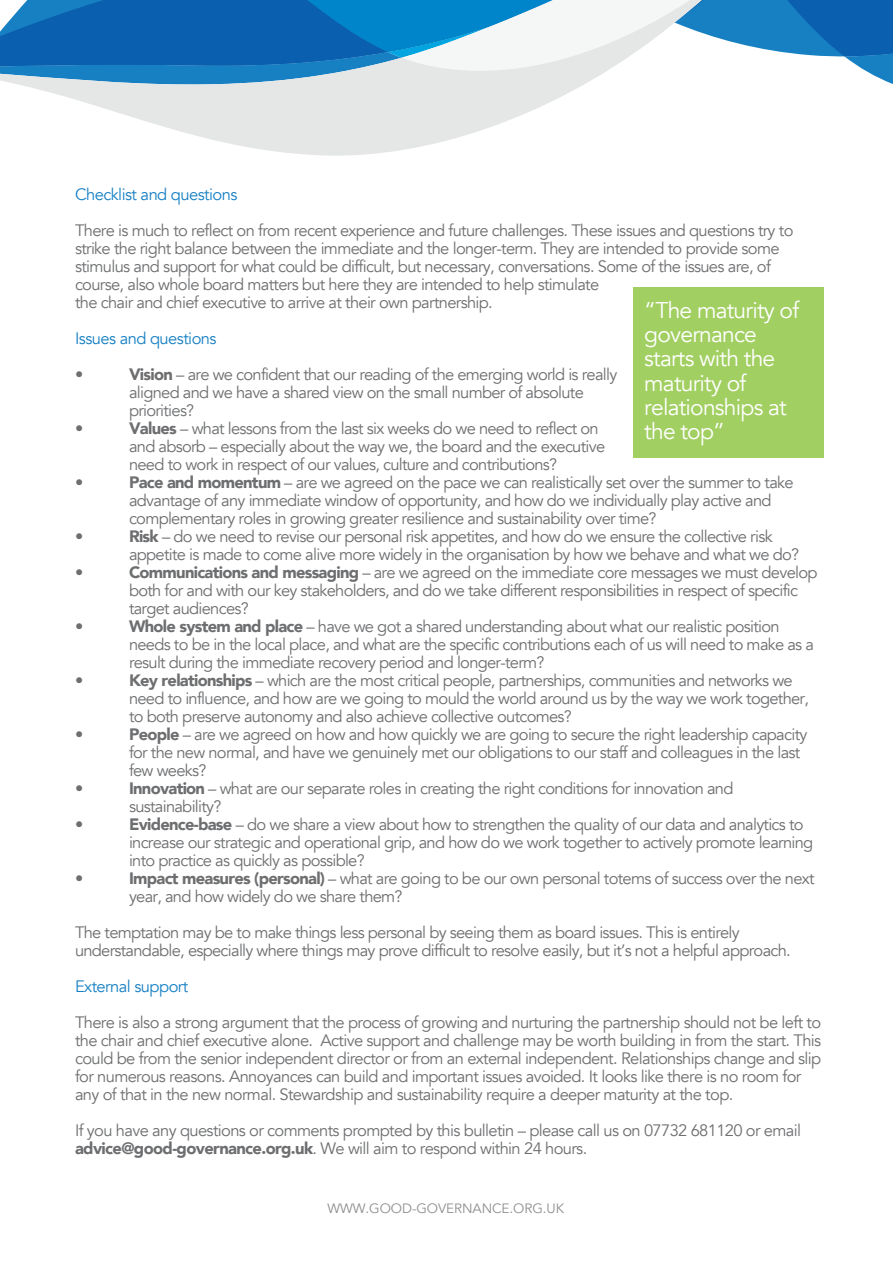
<style>
.page{position:relative;width:893px;height:1263px;background:#fff}
.page>*{position:absolute;margin:0;border:0;box-sizing:border-box;transform-origin:0 0}
.t1{font:22.8px/24.2px "Avenir";letter-spacing:-.035em;color:#fff}
.t2{font:16.5px/18px "Avenir";letter-spacing:-.045em;color:#6d6e70}
.t3{font:16.5px "Avenir";letter-spacing:-.03em;color:#1780c3}
.t4{font:13.5px "Avenir";letter-spacing:-.005em;color:#8c8e90}
.s1{font-weight:900}
</style>
<div class="page">
<div style="left:633px;top:287px;width:191px;height:171px;background:#a2cf62"></div>
<svg style="left:18px;top:84px;width:566px;height:72px;fill:#e5e6e6"></svg>
<svg style="left:0;top:0;width:893px;height:84px"></svg>
<p class="t3" style="left:75px;top:184px;width:164px">Checklist and questions</p>
<p class="t2" style="left:75px;top:222px;width:720px">There is much to reflect on from recent experience and future challenges. These issues and questions try to strike the right balance between the immediate and the longer-term. They are intended to provide some stimulus and support for what could be difficult, but necessary, conversations. Some of the issues are, of course, also whole board matters but here they are intended to help stimulate<br>the chair and chief executive to arrive at their own partnership.</p>
<p class="t3" style="left:75px;top:328px;width:143px">Issues and questions</p>
<p class="t2" style="left:75px;top:366px;width:10px">•</p>
<p class="t2" style="left:129px;top:366px;width:490px"><span class="s1">Vision</span> – are we confident that our reading of the emerging world is really aligned and we have a shared view on the small number of absolute priorities?</p>
<p class="t2" style="left:75px;top:420px;width:10px">•</p>
<p class="t2" style="left:129px;top:420px;width:478px"><span class="s1">Values</span> – what lessons from the last six weeks do we need to reflect on and absorb – especially about the way we, the board and the executive need to work in respect of our values, culture and contributions?</p>
<p class="t2" style="left:75px;top:474px;width:10px">•</p>
<p class="t2" style="left:129px;top:474px;width:666px"><span class="s1">Pace and momentum</span> – are we agreed on the pace we can realistically set over the summer to take advantage of any immediate window of opportunity, and how do we individually play active and complementary roles in growing greater resilience and sustainability over time?</p>
<p class="t2" style="left:75px;top:528px;width:10px">•</p>
<p class="t2" style="left:129px;top:528px;width:672px"><span class="s1">Risk</span> – do we need to revise our personal risk appetites, and how do we ensure the collective risk appetite is made to come alive more widely in the organisation by how we behave and what we do?</p>
<p class="t2" style="left:75px;top:564px;width:10px">•</p>
<p class="t2" style="left:129px;top:564px;width:690px"><span class="s1">Communications and messaging</span> – are we agreed on the immediate core messages we must develop both for and with our key stakeholders, and do we take different responsibilities in respect of specific target audiences?</p>
<p class="t2" style="left:75px;top:618px;width:10px">•</p>
<p class="t2" style="left:129px;top:618px;width:686px"><span class="s1">Whole system and place</span> – have we got a shared understanding about what our realistic position needs to be in the local place, and what are the specific contributions each of us will need to make as a result during the immediate recovery period and longer-term?</p>
<p class="t2" style="left:75px;top:672px;width:10px">•</p>
<p class="t2" style="left:129px;top:672px;width:681px"><span class="s1">Key relationships</span> – which are the most critical people, partnerships, communities and networks we need to influence, and how are we going to mould the world around us by the way we work together, to both preserve autonomy and also achieve collective outcomes?</p>
<p class="t2" style="left:75px;top:726px;width:10px">•</p>
<p class="t2" style="left:129px;top:726px;width:680px"><span class="s1">People</span> – are we agreed on how and how quickly we are going to secure the right leadership capacity for the new normal, and have we genuinely met our obligations to our staff and colleagues in the last few weeks?</p>
<p class="t2" style="left:75px;top:780px;width:10px">•</p>
<p class="t2" style="left:129px;top:780px;width:606px"><span class="s1">Innovation</span> – what are our separate roles in creating the right conditions for innovation and sustainability?</p>
<p class="t2" style="left:75px;top:816px;width:10px">•</p>
<p class="t2" style="left:129px;top:816px;width:686px"><span class="s1">Evidence-base</span> – do we share a view about how to strengthen the quality of our data and analytics to increase our strategic and operational grip, and how do we work together to actively promote learning into practice as quickly as possible?</p>
<p class="t2" style="left:75px;top:870px;width:10px">•</p>
<p class="t2" style="left:129px;top:870px;width:687px"><span class="s1">Impact measures (personal)</span> – what are going to be our own personal totems of success over the next year, and how widely do we share them?</p>
<p class="t2" style="left:75px;top:924px;width:717px">The temptation may be to make things less personal by seeing them as board issues. This is entirely understandable, especially where things may prove difficult to resolve easily, but it’s not a helpful approach.</p>
<p class="t3" style="left:75px;top:976px;width:115px">External support</p>
<p class="t2" style="left:75px;top:1014px;width:748px">There is also a strong argument that the process of growing and nurturing the partnership should not be left to the chair and chief executive alone. Active support and challenge may be worth building in from the start. This could be from the senior independent director or from an external independent. Relationships change and slip for numerous reasons. Annoyances can build and important issues avoided. It looks like there is no room for any of that in the new normal. Stewardship and sustainability require a deeper maturity at the top.</p>
<p class="t2" style="left:75px;top:1122px;width:728px">If you have any questions or comments prompted by this bulletin – please call us on 07732 681120 or email <span class="s1">advice@good-governance.org.uk</span>. We will aim to respond within 24 hours.</p>
<h1 class="t1" style="left:644px;top:298px;width:156px">“The maturity of governance starts with the maturity of relationships at the top”</h1>
<p class="t4" style="left:328px;top:1200px;width:238px">WWW.GOOD-GOVERNANCE.ORG.UK</p>
</div>
